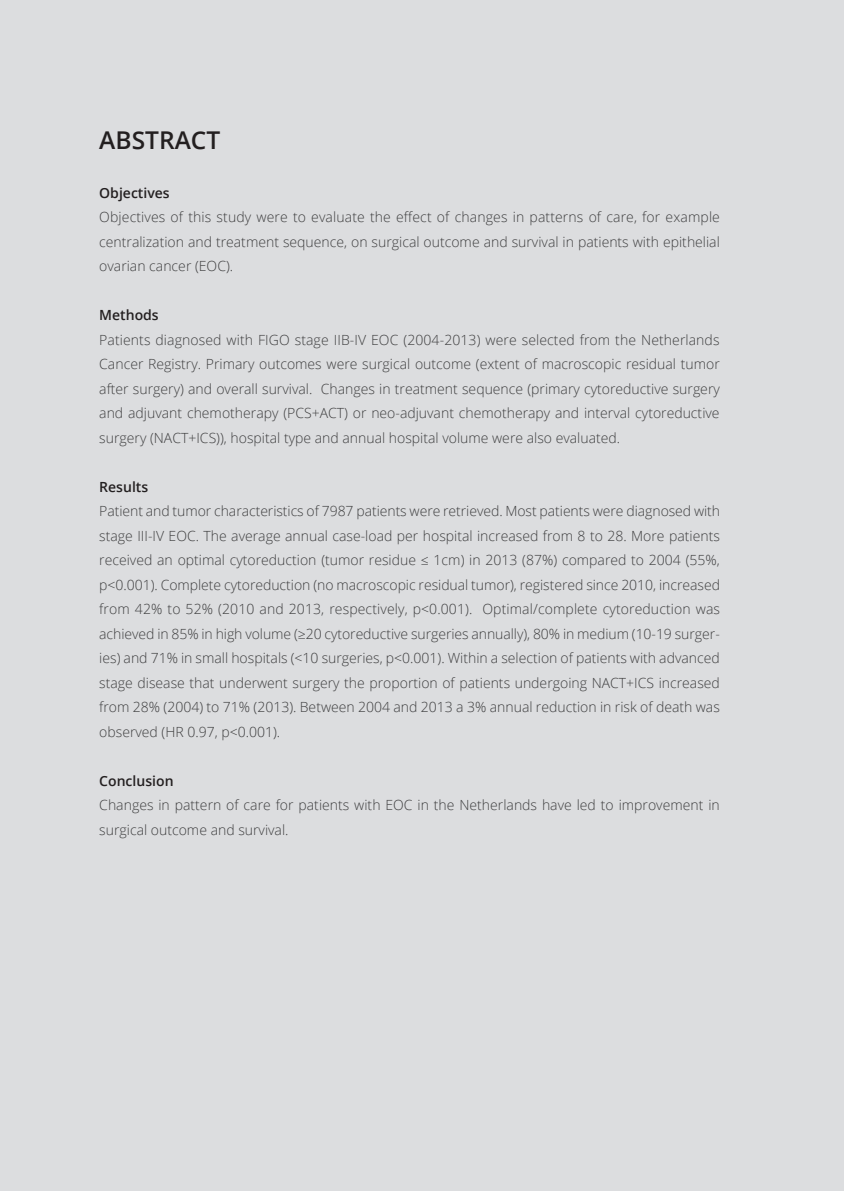
<style>
.page{position:relative;width:844px;height:1191px;background:#fff}
.page>*{position:absolute;margin:0;border:0;box-sizing:border-box;transform-origin:0 0}
.t1{font:600 24.5px "Open Sans";color:#231f20}
.t2{font:300 14px/24.5px "Open Sans";color:#3e3e3f;text-align:justify}
.t3{font:600 14px "Open Sans";color:#231f20}
</style>
<div class="page">
<div style="left:0;top:0;width:843px;height:1191px;background:#dcdddf"></div>
<p class="t1" style="left:99px;top:123px;width:122px">ABSTRACT</p>
<p class="t3" style="left:99px;top:183px;width:72px">Objectives</p>
<p class="t2" style="left:99px;top:204px;width:622px">Objectives of this study were to evaluate the effect of changes in patterns of care, for example centralization and treatment sequence, on surgical outcome and survival in patients with epithelial ovarian cancer (EOC).</p>
<p class="t3" style="left:99px;top:305px;width:61px">Methods</p>
<p class="t2" style="left:99px;top:327px;width:622px">Patients diagnosed with FIGO stage IIB-IV EOC (2004-2013) were selected from the Netherlands Cancer Registry. Primary outcomes were surgical outcome (extent of macroscopic residual tumor after surgery) and overall survival. Changes in treatment sequence (primary cytoreductive surgery and adjuvant chemotherapy (PCS+ACT) or neo-adjuvant chemotherapy and interval cytoreductive surgery (NACT+ICS)), hospital type and annual hospital volume were also evaluated.</p>
<p class="t3" style="left:99px;top:477px;width:50px">Results</p>
<p class="t2" style="left:99px;top:498px;width:622px">Patient and tumor characteristics of 7987 patients were retrieved. Most patients were diagnosed with stage III-IV EOC. The average annual case-load per hospital increased from 8 to 28. More patients received an optimal cytoreduction (tumor residue ≤ 1cm) in 2013 (87%) compared to 2004 (55%, p&lt;0.001). Complete cytoreduction (no macroscopic residual tumor), registered since 2010, increased from 42% to 52% (2010 and 2013, respectively, p&lt;0.001). Optimal/complete cytoreduction was achieved in 85% in high volume (≥20 cytoreductive surgeries annually), 80% in medium (10-19 surger&shy;ies) and 71% in small hospitals (&lt;10 surgeries, p&lt;0.001). Within a selection of patients with advanced stage disease that underwent surgery the proportion of patients undergoing NACT+ICS increased from 28% (2004) to 71% (2013). Between 2004 and 2013 a 3% annual reduction in risk of death was observed (HR 0.97, p&lt;0.001).</p>
<p class="t3" style="left:99px;top:771px;width:76px">Conclusion</p>
<p class="t2" style="left:99px;top:792px;width:622px">Changes in pattern of care for patients with EOC in the Netherlands have led to improvement in surgical outcome and survival.</p>
</div>
